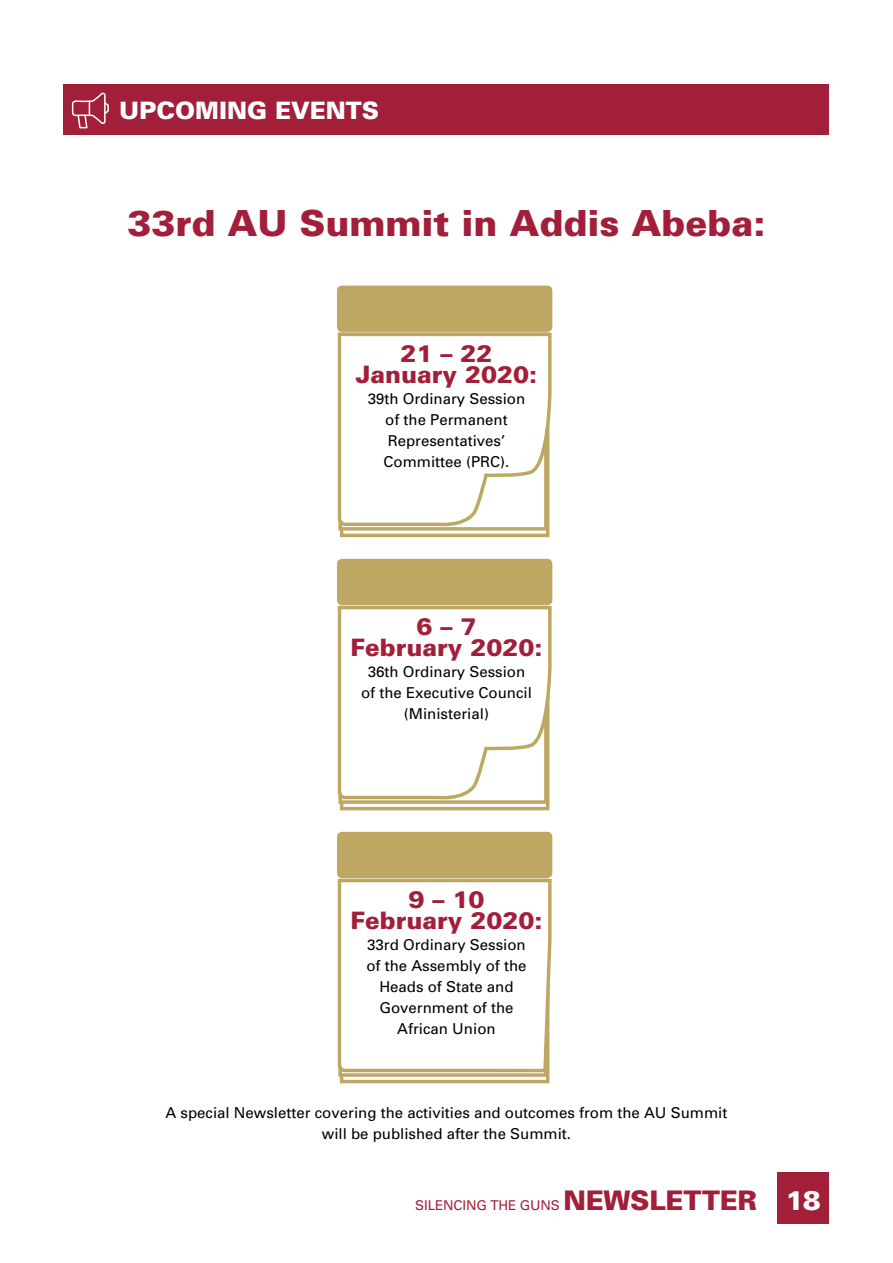
<style>
.page{position:relative;width:893px;height:1263px;background:#fff}
.page>*{position:absolute;margin:0;border:0;box-sizing:border-box;transform-origin:0 0}
.t1{font:900 36px "Univers";color:#a21f3a}
.t2{font:900 24px/21px "Univers";color:#a21f3a;text-align:center}
.t3{font:900 24px "Univers";color:#fff}
.t4{font:15px/21px "Univers";color:#000;text-align:center}
.t5{font:13.5px "Univers";letter-spacing:-.01em;color:#a21f3a}
.s1{font-weight:900;font-size:27px}
.s2{font-weight:900;font-size:27px;color:#fff}
</style>
<div class="page">
<div style="left:777px;top:1172px;width:51px;height:51px;background:#a21f3a"></div>
<div style="left:340px;top:606px;width:209px;height:204px;border:3px solid #bda762"></div>
<div style="left:337px;top:559px;width:215px;height:46px;background:#bda762;border-radius:5px"></div>
<svg style="left:337px;top:604px;width:215px;height:197px"></svg>
<div style="left:340px;top:879px;width:209px;height:204px;border:3px solid #bda762"></div>
<div style="left:337px;top:832px;width:215px;height:46px;background:#bda762;border-radius:5px"></div>
<svg style="left:337px;top:877px;width:215px;height:197px"></svg>
<div style="left:340px;top:333px;width:209px;height:204px;border:3px solid #bda762"></div>
<div style="left:337px;top:286px;width:215px;height:46px;background:#bda762;border-radius:5px"></div>
<svg style="left:337px;top:331px;width:215px;height:197px"></svg>
<div style="left:64px;top:85px;width:765px;height:50px;background:#a21f3a"></div>
<svg style="left:71px;top:92px;width:38px;height:37px"></svg>
<h2 class="t3" style="left:119px;top:96px;width:261px">UPCOMING EVENTS</h2>
<h1 class="t1" style="left:128px;top:201px;width:639px">33rd AU Summit in Addis Abeba:</h1>
<h2 class="t2" style="left:356px;top:342px;width:183px">21 – 22<br>January 2020:</h2>
<p class="t4" style="left:368px;top:388px;width:159px">39th Ordinary Session of the Permanent<br>Representatives’<br>Committee (PRC).</p>
<h2 class="t2" style="left:350px;top:615px;width:193px">6 – 7<br>February 2020:</h2>
<p class="t4" style="left:361px;top:661px;width:172px">36th Ordinary Session of the Executive Council (Ministerial)</p>
<h2 class="t2" style="left:350px;top:888px;width:193px">9 – 10<br>February 2020:</h2>
<p class="t4" style="left:366px;top:934px;width:162px">33rd Ordinary Session of the Assembly of the<br>Heads of State and<br>Government of the<br>African Union</p>
<p class="t4" style="left:166px;top:1102px;width:563px">A special Newsletter covering the activities and outcomes from the AU Summit will be published after the Summit.</p>
<p class="t5" style="left:415px;top:1196px;width:407px">SILENCING THE GUNS <span class="s1">NEWSLETTER</span> <span class="s2">18</span></p>
</div>
